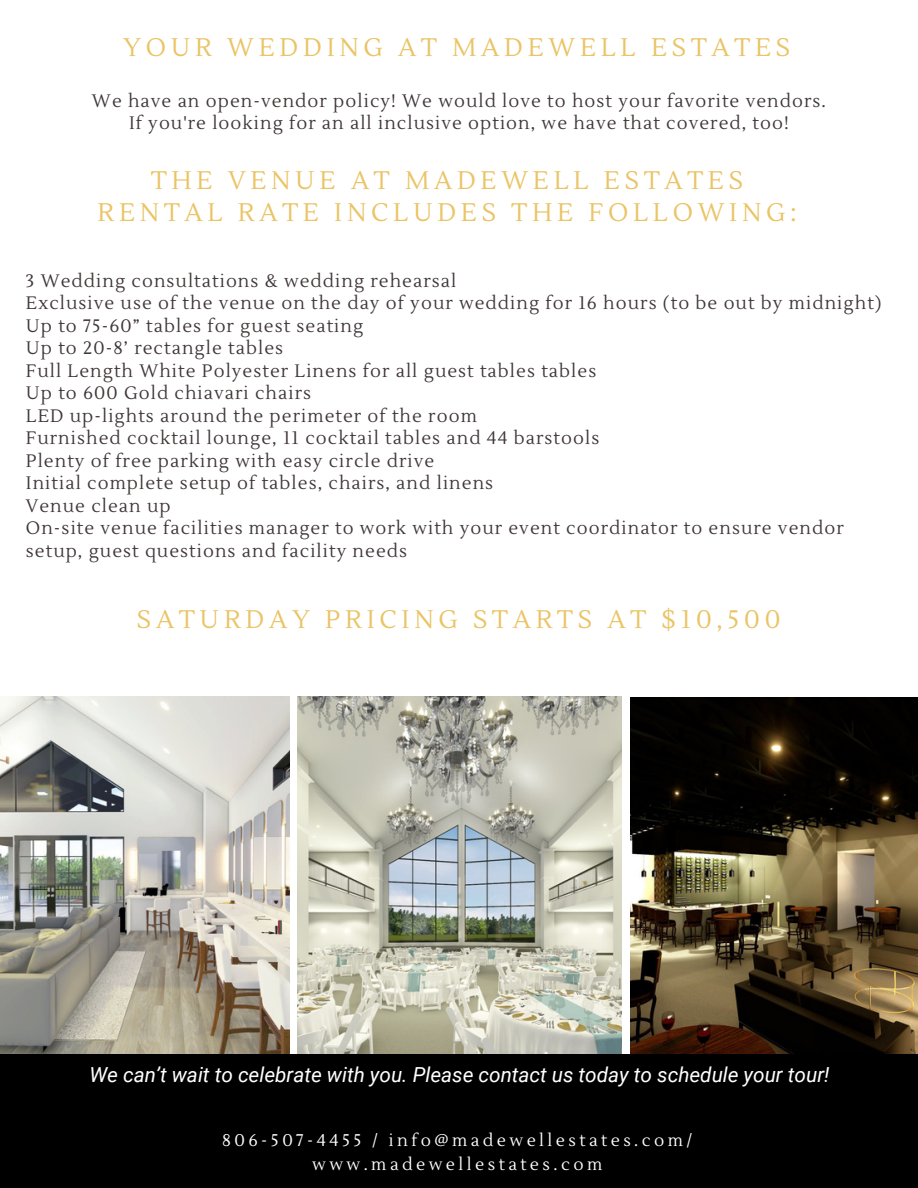
<style>
.page{position:relative;width:918px;height:1188px;background:#fff}
.page>*{position:absolute;margin:0;border:0;box-sizing:border-box;transform-origin:0 0}
.t1{font:25.35px/32.7px "Lustria";letter-spacing:.185em;color:#eac465;text-align:center}
.t2{font:italic 20.7px "Roboto";color:#fff}
.t3{font:18px/22.5px "Lustria";letter-spacing:.06em;color:#403737}
.t4{font:16.95px/23.2px "Lustria";letter-spacing:.205em;color:#fff;text-align:center}
</style>
<div class="page">
<img style="left:0;top:696px;width:289px;height:358px">
<img style="left:298px;top:696px;width:324px;height:358px">
<img style="left:631px;top:697px;width:287px;height:357px">
<div style="left:0;top:1054px;width:918px;height:134px;background:#000"></div>
<p class="t1" style="left:123px;top:32px;width:669px">YOUR WEDDING AT MADEWELL ESTATES</p>
<p class="t3" style="left:92px;top:90px;width:736px">We have an open-vendor policy! We would love to host your favorite vendors.</p>
<p class="t3" style="left:129px;top:112px;width:661px">If you're looking for an all inclusive option, we have that covered, too!</p>
<p class="t1" style="left:98px;top:164px;width:701px">THE VENUE AT MADEWELL ESTATES<br>RENTAL RATE INCLUDES THE FOLLOWING:</p>
<p class="t3" style="left:26px;top:270px;width:432px">3 Wedding consultations &amp; wedding rehearsal</p>
<p class="t3" style="left:26px;top:292px;width:857px">Exclusive use of the venue on the day of your wedding for 16 hours (to be out by midnight)</p>
<p class="t3" style="left:26px;top:315px;width:339px">Up to 75-60” tables for guest seating</p>
<p class="t3" style="left:26px;top:337px;width:259px">Up to 20-8’ rectangle tables</p>
<p class="t3" style="left:26px;top:360px;width:572px">Full Length White Polyester Linens for all guest tables tables</p>
<p class="t3" style="left:26px;top:382px;width:287px">Up to 600 Gold chiavari chairs</p>
<p class="t3" style="left:26px;top:405px;width:452px">LED up-lights around the perimeter of the room</p>
<p class="t3" style="left:26px;top:427px;width:575px">Furnished cocktail lounge, 11 cocktail tables and 44 barstools</p>
<p class="t3" style="left:26px;top:450px;width:410px">Plenty of free parking with easy circle drive</p>
<p class="t3" style="left:26px;top:472px;width:469px">Initial complete setup of tables, chairs, and linens</p>
<h1 class="t3" style="left:26px;top:495px;width:146px">Venue clean up</h1>
<h1 class="t3" style="left:26px;top:517px;width:819px">On-site venue facilities manager to work with your event coordinator to ensure vendor setup, guest questions and facility needs</h1>
<p class="t1" style="left:137px;top:604px;width:645px">SATURDAY PRICING STARTS AT $10,500</p>
<h2 class="t2" style="left:89px;top:1063px;width:742px">We can’t wait to celebrate with you. Please contact us today to schedule your tour!</h2>
<h1 class="t4" style="left:222px;top:1129px;width:472px">806-507-4455 / info@madewellestates.com/ www.madewellestates.com</h1>
</div>
